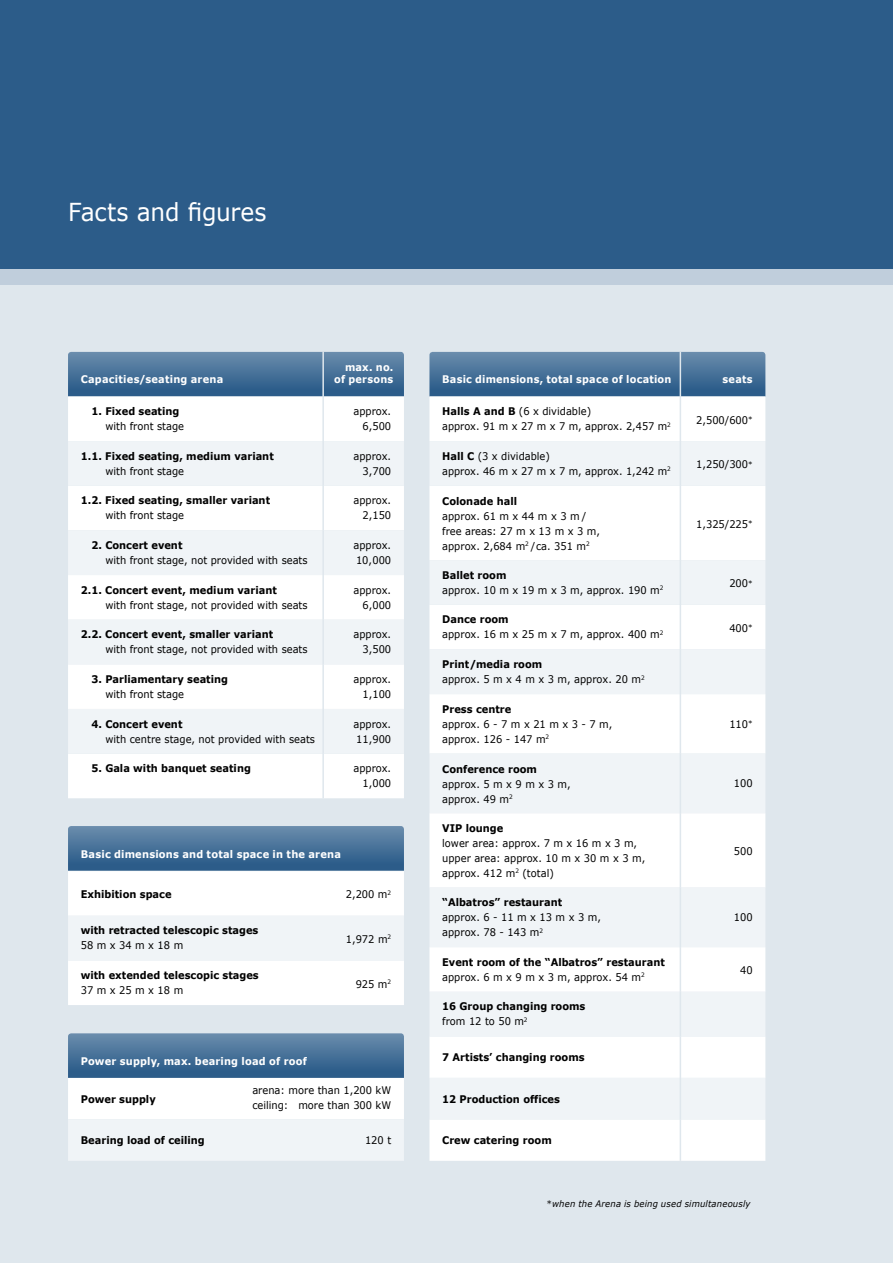
<style>
.page{position:relative;width:893px;height:1263px;background:#fff}
.page>*{position:absolute;margin:0;border:0;box-sizing:border-box;transform-origin:0 0}
.t1{font:24.75px "Verdana";letter-spacing:-.01em;color:#fff;scale:.94 1}
.t2{font:10.5px/15px "Verdana";color:#000;scale:.94 1}
.t3{font:700 10.5px/15px "Verdana";color:#000;scale:.94 1}
.t4{font:700 10.5px "Verdana";letter-spacing:.02em;color:#fff;scale:.94 1}
.t5{font:700 10.5px/12px "Verdana";letter-spacing:.02em;color:#fff;text-align:right;scale:.93 1}
.t6{font:italic 9px "Verdana";letter-spacing:.02em;color:#000;scale:.94 1}
.s1{font-weight:700}
.s2{font-weight:400}
</style>
<div class="page">
<div style="left:0;top:269px;width:893px;height:994px;background:#dfe7ed"></div>
<svg style="left:68px;top:352px;width:336px;height:44px;background:#477198"></svg>
<svg style="left:429px;top:352px;width:336px;height:44px;background:#477199"></svg>
<div style="left:0;top:0;width:893px;height:269px;background:#2c5c89"></div>
<div style="left:429px;top:396px;width:336px;height:765px;background:#fff"></div>
<svg style="left:429px;top:441px;width:336px;height:678px;background:#f7f9fa"></svg>
<hr style="left:680px;top:352px;width:1px;height:44px;background:#dfe7ed">
<hr style="left:680px;top:396px;width:1px;height:45px;background:#dfe7ed">
<hr style="left:680px;top:441px;width:1px;height:45px;background:#dfe7ed">
<hr style="left:680px;top:486px;width:1px;height:74px;background:#dfe7ed">
<hr style="left:680px;top:560px;width:1px;height:45px;background:#dfe7ed">
<hr style="left:680px;top:605px;width:1px;height:44px;background:#dfe7ed">
<hr style="left:680px;top:649px;width:1px;height:45px;background:#dfe7ed">
<hr style="left:680px;top:694px;width:1px;height:60px;background:#dfe7ed">
<hr style="left:680px;top:754px;width:1px;height:59px;background:#dfe7ed">
<hr style="left:680px;top:813px;width:1px;height:74px;background:#dfe7ed">
<hr style="left:680px;top:887px;width:1px;height:60px;background:#dfe7ed">
<hr style="left:680px;top:947px;width:1px;height:45px;background:#dfe7ed">
<hr style="left:680px;top:992px;width:1px;height:44px;background:#dfe7ed">
<hr style="left:680px;top:1036px;width:1px;height:42px;background:#dfe7ed">
<hr style="left:680px;top:1078px;width:1px;height:41px;background:#dfe7ed">
<hr style="left:680px;top:1119px;width:1px;height:42px;background:#dfe7ed">
<div style="left:68px;top:396px;width:336px;height:402px;background:#fff"></div>
<svg style="left:68px;top:441px;width:336px;height:313px;background:#f6f8fa"></svg>
<hr style="left:322px;top:352px;width:2px;height:44px;background:#dfe7ed">
<hr style="left:322px;top:396px;width:2px;height:45px;background:#dfe7ed">
<hr style="left:322px;top:441px;width:2px;height:45px;background:#dfe7ed">
<hr style="left:322px;top:486px;width:2px;height:44px;background:#dfe7ed">
<hr style="left:322px;top:530px;width:2px;height:45px;background:#dfe7ed">
<hr style="left:322px;top:575px;width:2px;height:45px;background:#dfe7ed">
<hr style="left:322px;top:620px;width:2px;height:44px;background:#dfe7ed">
<hr style="left:322px;top:664px;width:2px;height:45px;background:#dfe7ed">
<hr style="left:322px;top:709px;width:2px;height:45px;background:#dfe7ed">
<hr style="left:322px;top:754px;width:2px;height:44px;background:#dfe7ed">
<svg style="left:68px;top:1033px;width:336px;height:128px;background:#bacad8"></svg>
<svg style="left:68px;top:826px;width:336px;height:179px;background:#cdd8e3"></svg>
<div style="left:0;top:269px;width:893px;height:16px;background:#c0cedc"></div>
<h1 class="t1" style="left:68px;top:196px;width:213px">Facts and figures</h1>
<p class="t4" style="left:81px;top:373px;width:153px">Capacities/seating arena</p>
<p class="t5" style="left:334px;top:361px;width:65px">max. no. of persons</p>
<p class="t3" style="left:91px;top:403px;width:95px">1. Fixed seating</p>
<p class="t2" style="left:105px;top:418px;width:85px">with front stage</p>
<p class="t2" style="left:353px;top:403px;width:42px;text-align:right">approx.<br>6,500</p>
<p class="t3" style="left:81px;top:448px;width:207px">1.1. Fixed seating, medium variant</p>
<p class="t2" style="left:105px;top:463px;width:85px">with front stage</p>
<p class="t2" style="left:353px;top:448px;width:42px;text-align:right">approx.<br>3,700</p>
<p class="t3" style="left:81px;top:493px;width:203px">1.2. Fixed seating, smaller variant</p>
<p class="t2" style="left:105px;top:508px;width:85px">with front stage</p>
<p class="t2" style="left:353px;top:493px;width:42px;text-align:right">approx.<br>2,150</p>
<p class="t3" style="left:91px;top:537px;width:98px">2. Concert event</p>
<p class="t2" style="left:105px;top:552px;width:217px">with front stage, not provided with seats</p>
<p class="t2" style="left:353px;top:537px;width:42px">approx.<br>10,000</p>
<p class="t3" style="left:81px;top:582px;width:210px">2.1. Concert event, medium variant</p>
<p class="t2" style="left:105px;top:597px;width:217px">with front stage, not provided with seats</p>
<p class="t2" style="left:353px;top:582px;width:42px;text-align:right">approx.<br>6,000</p>
<p class="t3" style="left:81px;top:627px;width:206px">2.2. Concert event, smaller variant</p>
<p class="t2" style="left:105px;top:642px;width:217px">with front stage, not provided with seats</p>
<p class="t2" style="left:353px;top:627px;width:42px;text-align:right">approx.<br>3,500</p>
<p class="t3" style="left:91px;top:671px;width:147px">3. Parliamentary seating</p>
<p class="t2" style="left:105px;top:686px;width:85px">with front stage</p>
<p class="t2" style="left:353px;top:671px;width:42px;text-align:right">approx.<br>1,100</p>
<p class="t3" style="left:91px;top:716px;width:98px">4. Concert event</p>
<p class="t2" style="left:105px;top:731px;width:225px">with centre stage, not provided with seats</p>
<p class="t2" style="left:353px;top:716px;width:42px">approx.<br>11,900</p>
<p class="t3" style="left:91px;top:761px;width:171px">5. Gala with banquet seating</p>
<p class="t2" style="left:353px;top:761px;width:42px;text-align:right">approx.<br>1,000</p>
<p class="t4" style="left:81px;top:847px;width:278px">Basic dimensions and total space in the arena</p>
<p class="t3" style="left:81px;top:887px;width:98px">Exhibition space</p>
<p class="t2" style="left:346px;top:887px;width:50px">2,200 m<sup>2</sup></p>
<p class="t3" style="left:81px;top:923px;width:190px">with retracted telescopic stages</p>
<p class="t2" style="left:81px;top:938px;width:111px">58 m x 34 m x 18 m</p>
<p class="t2" style="left:346px;top:931px;width:50px">1,972 m<sup>2</sup></p>
<p class="t3" style="left:81px;top:967px;width:191px">with extended telescopic stages</p>
<p class="t2" style="left:81px;top:982px;width:111px">37 m x 25 m x 18 m</p>
<p class="t2" style="left:356px;top:976px;width:39px">925 m<sup>2</sup></p>
<p class="t4" style="left:81px;top:1054px;width:242px">Power supply, max. bearing load of roof</p>
<p class="t3" style="left:81px;top:1091px;width:81px">Power supply</p>
<p class="t2" style="left:252px;top:1083px;width:149px">arena: more than 1,200 kW ceiling: more than 300 kW</p>
<p class="t3" style="left:81px;top:1133px;width:133px">Bearing load of ceiling</p>
<p class="t2" style="left:365px;top:1133px;width:29px">120 t</p>
<p class="t5" style="left:442px;top:373px;width:248px">Basic dimensions, total space of location</p>
<p class="t5" style="left:723px;top:373px;width:34px">seats</p>
<p class="t2" style="left:442px;top:403px;width:245px"><span class="s1">Halls A and B</span> (6 x dividable)<br>approx. 91 m x 27 m x 7 m, approx. 2,457 m<sup>2</sup></p>
<p class="t2" style="left:696px;top:412px;width:62px">2,500/600<sup>*</sup></p>
<p class="t2" style="left:442px;top:448px;width:245px"><span class="s1">Hall C</span> (3 x dividable)<br>approx. 46 m x 27 m x 7 m, approx. 1,242 m<sup>2</sup></p>
<p class="t2" style="left:696px;top:457px;width:62px">1,250/300<sup>*</sup></p>
<p class="t3" style="left:442px;top:493px;width:81px">Colonade hall</p>
<p class="t2" style="left:442px;top:508px;width:169px">approx. 61 m x 44 m x 3 m / free areas: 27 m x 13 m x 3 m, approx. 2,684 m<sup>2</sup> /ca. 351 m<sup>2</sup></p>
<p class="t2" style="left:696px;top:516px;width:62px">1,325/225<sup>*</sup></p>
<p class="t2" style="left:442px;top:567px;width:237px"><span class="s1">Ballet room<br></span>approx. 10 m x 19 m x 3 m, approx. 190 m<sup>2</sup></p>
<p class="t2" style="left:729px;top:576px;width:26px">200<sup>*</sup></p>
<p class="t2" style="left:442px;top:612px;width:237px"><span class="s1">Dance room<br></span>approx. 16 m x 25 m x 7 m, approx. 400 m<sup>2</sup></p>
<p class="t2" style="left:729px;top:620px;width:26px">400<sup>*</sup></p>
<p class="t2" style="left:442px;top:656px;width:217px"><span class="s1">Print/media room<br></span>approx. 5 m x 4 m x 3 m, approx. 20 m<sup>2</sup></p>
<p class="t3" style="left:442px;top:701px;width:75px">Press centre</p>
<p class="t2" style="left:442px;top:716px;width:183px">approx. 6 - 7 m x 21 m x 3 - 7 m, approx. 126 - 147 m<sup>2</sup></p>
<p class="t2" style="left:729px;top:716px;width:26px">110<sup>*</sup></p>
<p class="t3" style="left:442px;top:761px;width:102px">Conference room</p>
<p class="t2" style="left:442px;top:776px;width:138px">approx. 5 m x 9 m x 3 m, approx. 49 m<sup>2</sup></p>
<p class="t2" style="left:734px;top:775px;width:22px">100</p>
<p class="t3" style="left:442px;top:820px;width:67px">VIP lounge</p>
<p class="t2" style="left:442px;top:835px;width:218px">lower area: approx. 7 m x 16 m x 3 m, upper area: approx. 10 m x 30 m x 3 m, approx. 412 m<sup>2</sup> (total)</p>
<p class="t2" style="left:734px;top:843px;width:22px">500</p>
<p class="t3" style="left:442px;top:894px;width:129px">“Albatros” restaurant</p>
<p class="t2" style="left:442px;top:909px;width:170px">approx. 6 - 11 m x 13 m x 3 m, approx. 78 - 143 m<sup>2</sup></p>
<p class="t2" style="left:734px;top:909px;width:22px">100</p>
<p class="t3" style="left:442px;top:954px;width:238px">Event room of the “Albatros” restaurant <span class="s2">approx. 6 m x 9 m x 3 m, approx. 54 m</span><sup>2</sup></p>
<p class="t2" style="left:740px;top:963px;width:15px">40</p>
<p class="t3" style="left:442px;top:999px;width:154px">16 Group changing rooms <span class="s2">from 12 to 50 m</span><sup>2</sup></p>
<p class="t3" style="left:442px;top:1050px;width:153px">7 Artists’ changing rooms</p>
<p class="t3" style="left:442px;top:1091px;width:127px">12 Production offices</p>
<p class="t3" style="left:442px;top:1133px;width:118px">Crew catering room</p>
<p class="t6" style="left:546px;top:1198px;width:219px">*when the Arena is being used simultaneously</p>
</div>
